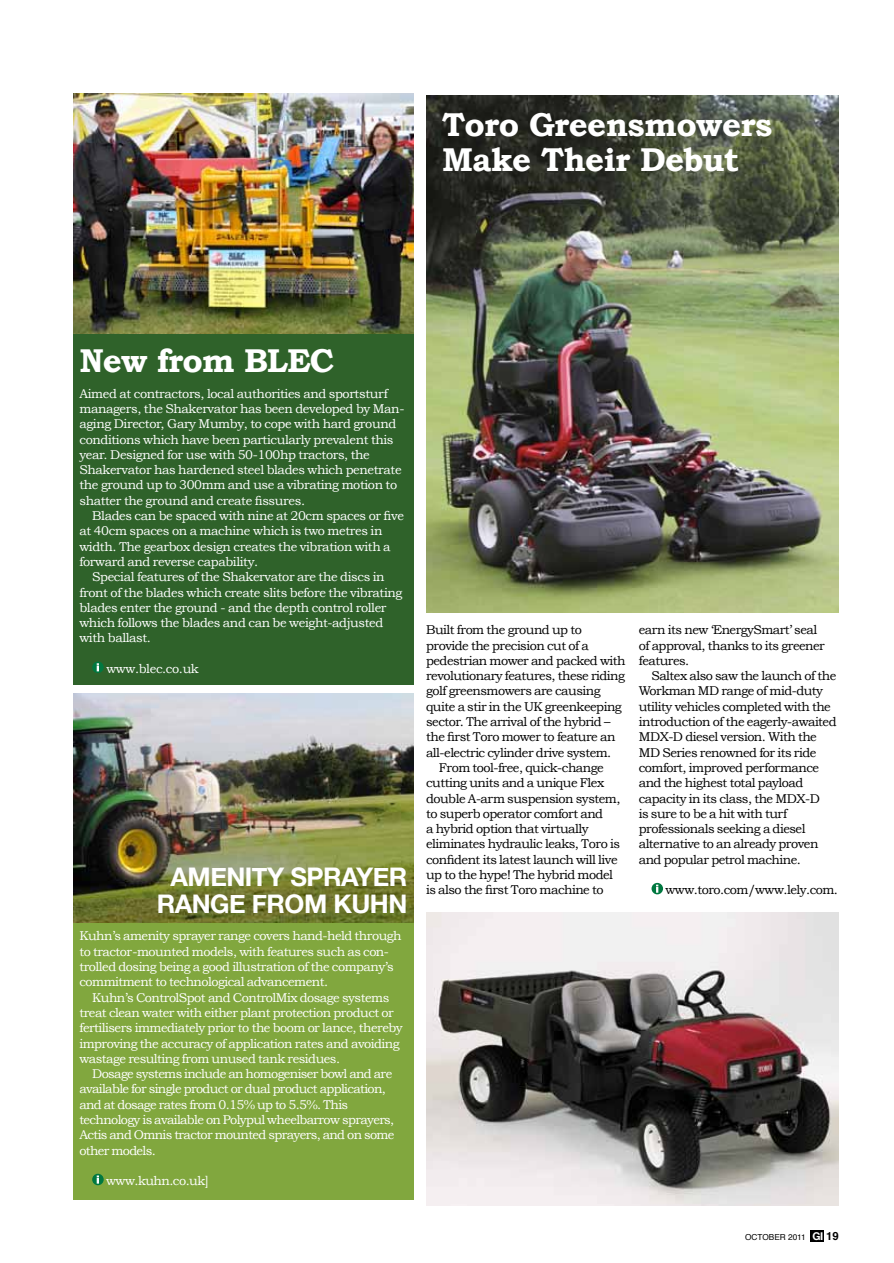
<style>
.page{position:relative;width:894px;height:1263px;background:#fff}
.page>*{position:absolute;margin:0;border:0;box-sizing:border-box;transform-origin:0 0}
.t1{font:700 33px/34.5px "Bookman Old Style";letter-spacing:-.02em;color:#fff}
.t2{font:700 25.65px "Helvetica Neue";letter-spacing:-.02em;color:#fff}
.t3{font:12.75px "Bookman Old Style";letter-spacing:-.03em;color:#fff}
.t4{font:12.75px "Bookman Old Style";letter-spacing:-.04em;color:#000}
.t5{font:12.75px "Bookman Old Style";letter-spacing:-.05em;color:#fff}
.t6{font:8.25px "Helvetica";color:#000}
.s1{font-family:"Helvetica Neue";font-weight:700;font-size:10.8px;color:#fff}
.s2{font-weight:700;font-size:11.25px}
</style>
<div class="page">
<div style="left:810px;top:1230px;width:14px;height:11px;background:#000"></div>
<img style="left:426px;top:912px;width:412px;height:294px">
<svg style="left:651px;top:883px;width:12px;height:11px"></svg>
<svg style="left:656px;top:885px;width:2px;height:8px"></svg>
<img style="left:426px;top:96px;width:412px;height:516px">
<div style="left:73px;top:693px;width:340px;height:506px;background:#81a73e"></div>
<svg style="left:92px;top:1174px;width:12px;height:11px"></svg>
<svg style="left:97px;top:1175px;width:2px;height:8px"></svg>
<img style="left:73px;top:693px;width:340px;height:230px">
<div style="left:73px;top:94px;width:340px;height:591px;background:#2f622a"></div>
<svg style="left:92px;top:661px;width:12px;height:12px"></svg>
<svg style="left:97px;top:663px;width:2px;height:8px"></svg>
<img style="left:73px;top:94px;width:340px;height:240px">
<p class="t1" style="left:442px;top:107px;width:331px">Toro Greensmowers<br>Make Their Debut</p>
<p class="t1" style="left:79px;top:343px;width:188px">New from BLE</p>
<p class="t1" style="left:310px;top:343px;width:26px">C</p>
<p class="t3" style="left:79px;top:386px;width:310px">Aimed at contractors, local authorities and sportsturf</p>
<p class="t3" style="left:79px;top:401px;width:326px">managers, the Shakervator has been developed by Man-</p>
<p class="t3" style="left:79px;top:417px;width:318px">aging Director, Gary Mumby, to cope with hard ground</p>
<p class="t3" style="left:79px;top:432px;width:316px">conditions which have been particularly prevalent this</p>
<p class="t3" style="left:79px;top:447px;width:292px">year. Designed for use with 50-100hp tractors, the</p>
<p class="t3" style="left:79px;top:462px;width:324px">Shakervator has hardened steel blades which penetrate</p>
<p class="t3" style="left:79px;top:478px;width:319px">the ground up to 300mm and use a vibrating motion to</p>
<p class="t3" style="left:79px;top:493px;width:227px">shatter the ground and create fissures.</p>
<p class="t3" style="left:92px;top:508px;width:313px">Blades can be spaced with nine at 20cm spaces or five</p>
<p class="t3" style="left:79px;top:524px;width:304px">at 40cm spaces on a machine which is two metres in</p>
<p class="t3" style="left:79px;top:539px;width:313px">width. The gearbox design creates the vibration with a</p>
<p class="t3" style="left:79px;top:554px;width:180px">forward and reverse capability.</p>
<p class="t3" style="left:92px;top:570px;width:294px">Special features of the Shakervator are the discs in</p>
<p class="t3" style="left:79px;top:585px;width:324px">front of the blades which create slits before the vibrating</p>
<p class="t3" style="left:79px;top:600px;width:308px">blades enter the ground - and the depth control roller</p>
<p class="t3" style="left:79px;top:615px;width:305px">which follows the blades and can be weight-adjusted</p>
<p class="t3" style="left:79px;top:631px;width:73px">with ballast.</p>
<p class="t3" style="left:106px;top:661px;width:94px">www.blec.co.uk</p>
<p class="t2" style="left:170px;top:861px;width:154px">AMEN ITY SPRA</p>
<p class="t2" style="left:356px;top:861px;width:34px">YER</p>
<p class="t2" style="left:157px;top:888px;width:18px">RAN</p>
<p class="t2" style="left:210px;top:888px;width:195px">GE FROM KUHN</p>
<p class="t3" style="left:79px;top:929px;width:324px">Kuhn’s amenity sprayer range covers hand-held through</p>
<p class="t3" style="left:79px;top:944px;width:311px">to tractor-mounted models, with features such as con-</p>
<p class="t3" style="left:79px;top:959px;width:316px">trolled dosing being a good illustration of the company’s</p>
<p class="t3" style="left:79px;top:975px;width:250px">commitment to technological advancement.</p>
<p class="t3" style="left:92px;top:990px;width:299px">Kuhn’s ControlSpot and ControlMix dosage systems</p>
<p class="t3" style="left:79px;top:1005px;width:316px">treat clean water with either plant protection product or</p>
<p class="t3" style="left:79px;top:1020px;width:325px">fertilisers immediately prior to the boom or lance, thereby</p>
<p class="t3" style="left:79px;top:1036px;width:322px">improving the accuracy of application rates and avoiding</p>
<p class="t3" style="left:79px;top:1051px;width:262px">wastage resulting from unused tank residues.</p>
<p class="t5" style="left:92px;top:1066px;width:301px">Dosage systems include an homogeniser bowl and are</p>
<p class="t5" style="left:79px;top:1082px;width:308px">available for single product or dual product application,</p>
<p class="t5" style="left:79px;top:1097px;width:270px">and at dosage rates from 0.15% up to 5.5%. This</p>
<p class="t5" style="left:79px;top:1112px;width:316px">technology is available on Polypul wheelbarrow sprayers,</p>
<p class="t5" style="left:79px;top:1128px;width:317px">Actis and Omnis tractor mounted sprayers, and on some</p>
<p class="t5" style="left:79px;top:1143px;width:78px">other models.</p>
<p class="t3" style="left:106px;top:1173px;width:104px">www.kuhn.co.uk]</p>
<p class="t4" style="left:426px;top:623px;width:157px">Built from the ground up to</p>
<p class="t4" style="left:426px;top:638px;width:164px">provide the precision cut of a</p>
<p class="t4" style="left:426px;top:653px;width:201px">pedestrian mower and packed with</p>
<p class="t4" style="left:426px;top:668px;width:200px">revolutionary features, these riding</p>
<p class="t4" style="left:426px;top:684px;width:176px">golf greensmowers are causing</p>
<p class="t4" style="left:426px;top:699px;width:197px">quite a stir in the UK greenkeeping</p>
<p class="t4" style="left:426px;top:714px;width:186px">sector. The arrival of the hybrid –</p>
<p class="t4" style="left:426px;top:730px;width:191px">the first Toro mower to feature an</p>
<p class="t4" style="left:426px;top:745px;width:187px">all-electric cylinder drive system.</p>
<p class="t4" style="left:439px;top:760px;width:166px">From tool-free, quick-change</p>
<p class="t4" style="left:426px;top:776px;width:179px">cutting units and a unique Flex</p>
<p class="t4" style="left:426px;top:791px;width:196px">double A-arm suspension system,</p>
<p class="t4" style="left:426px;top:806px;width:179px">to superb operator comfort and</p>
<p class="t4" style="left:426px;top:821px;width:164px">a hybrid option that virtually</p>
<p class="t4" style="left:426px;top:837px;width:195px">eliminates hydraulic leaks, Toro is</p>
<p class="t4" style="left:426px;top:852px;width:193px">confident its latest launch will live</p>
<p class="t4" style="left:426px;top:867px;width:188px">up to the hype! The hybrid model</p>
<p class="t4" style="left:426px;top:883px;width:179px">is also the first Toro machine to</p>
<p class="t4" style="left:639px;top:623px;width:180px">earn its new ‘EnergySmart’ seal</p>
<p class="t4" style="left:639px;top:638px;width:188px">of approval, thanks to its greener</p>
<p class="t4" style="left:639px;top:653px;width:52px">features.</p>
<p class="t4" style="left:651px;top:668px;width:186px">Saltex also saw the launch of the</p>
<p class="t4" style="left:639px;top:684px;width:186px">Workman MD range of mid-duty</p>
<p class="t4" style="left:639px;top:699px;width:194px">utility vehicles completed with the</p>
<p class="t4" style="left:639px;top:714px;width:199px">introduction of the eagerly-awaited</p>
<p class="t4" style="left:639px;top:730px;width:180px">MDX-D diesel version. With the</p>
<p class="t4" style="left:639px;top:745px;width:179px">MD Series renowned for its ride</p>
<p class="t4" style="left:639px;top:760px;width:182px">comfort, improved performance</p>
<p class="t4" style="left:639px;top:776px;width:166px">and the highest total payload</p>
<p class="t4" style="left:639px;top:791px;width:183px">capacity in its class, the MDX-D</p>
<p class="t4" style="left:639px;top:806px;width:150px">is sure to be a hit with turf</p>
<p class="t4" style="left:639px;top:821px;width:168px">professionals seeking a diesel</p>
<p class="t4" style="left:639px;top:837px;width:181px">alternative to an already proven</p>
<p class="t4" style="left:639px;top:852px;width:164px">and popular petrol machine.</p>
<p class="t4" style="left:665px;top:883px;width:174px">www.toro.com/www.lely.com.</p>
<p class="t6" style="left:745px;top:1231px;width:95px">OCTOBER 2011 <span class="s1">GI</span> <span class="s2">19</span></p>
</div>
